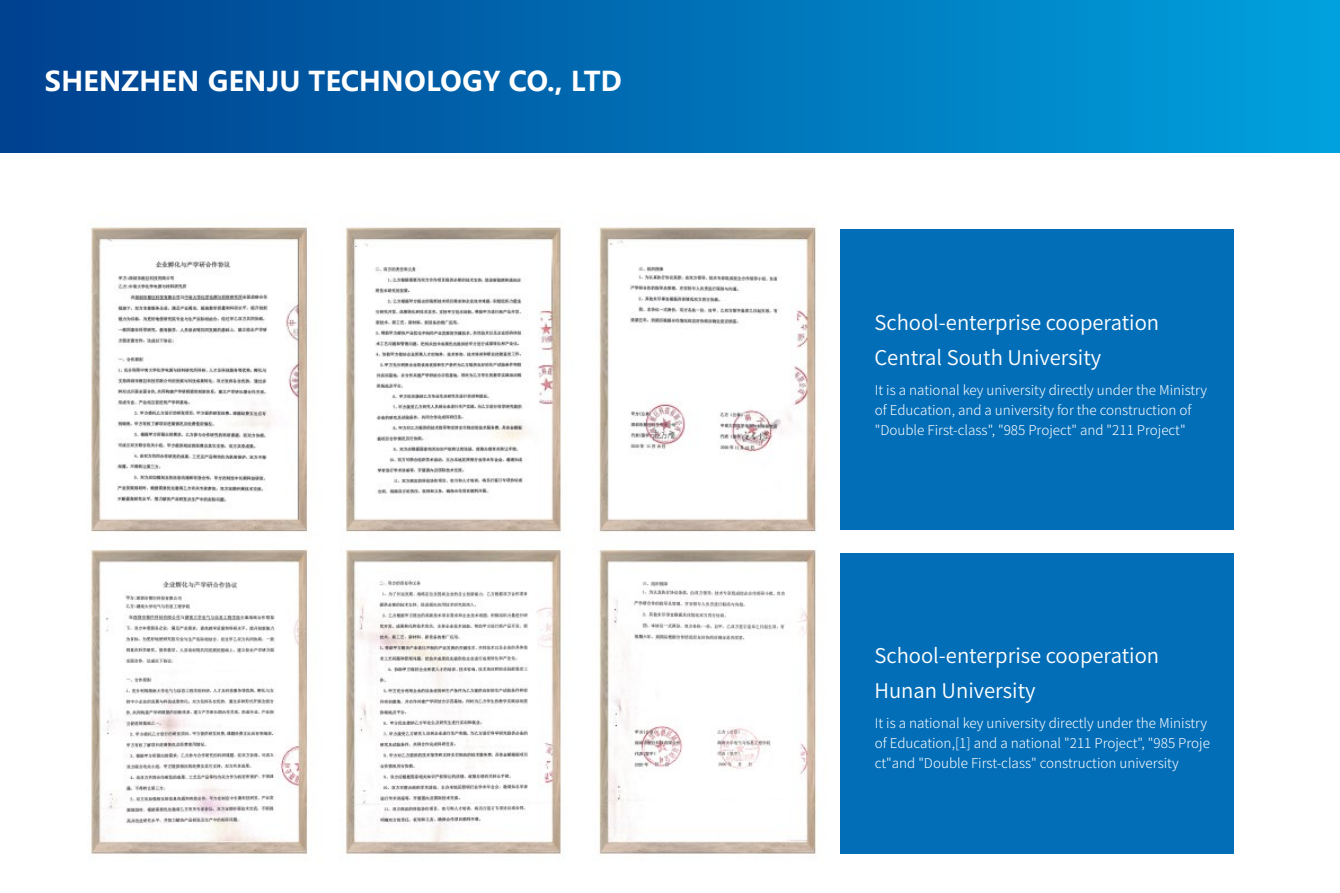
<style>
.page{position:relative;width:1340px;height:893px;background:#fff}
.page>*{position:absolute;margin:0;border:0;box-sizing:border-box;transform-origin:0 0}
.t1{font:700 27px "Microsoft Ya Hei";color:#fff}
.t2{font:20.25px "Source Han Sans CN";color:#fff}
.t3{font:300 13.5px/20.2px "Source Han Sans CN";color:#fff}
</style>
<div class="page">
<div style="left:0;top:0;width:1339px;height:152px;background:linear-gradient(to right,#003f8e,#00a0dd)"></div>
<img style="left:90px;top:227px;width:726px;height:628px">
<div style="left:840px;top:229px;width:393px;height:301px;background:#036eb8"></div>
<div style="left:840px;top:553px;width:393px;height:301px;background:#036eb8"></div>
<h1 class="t1" style="left:45px;top:62px;width:578px">SHENZHEN GENJU TECHNOLOGY CO., LTD</h1>
<h2 class="t2" style="left:874px;top:312px;width:286px">School-enterprise cooperation</h2>
<h2 class="t2" style="left:874px;top:346px;width:228px">Central South University</h2>
<p class="t3" style="left:874px;top:380px;width:334px">It is a national key university directly under the Ministry of Education, and a university for the construction of "Double First-class", "985 Project" and "211 Project"</p>
<h2 class="t2" style="left:874px;top:645px;width:286px">School-enterprise cooperation</h2>
<h2 class="t2" style="left:874px;top:679px;width:162px">Hunan University</h2>
<p class="t3" style="left:874px;top:713px;width:337px">It is a national key university directly under the Ministry of Education,[1] and a national "211 Project", "985 Proje ct"and "Double First-class" construction university</p>
</div>
